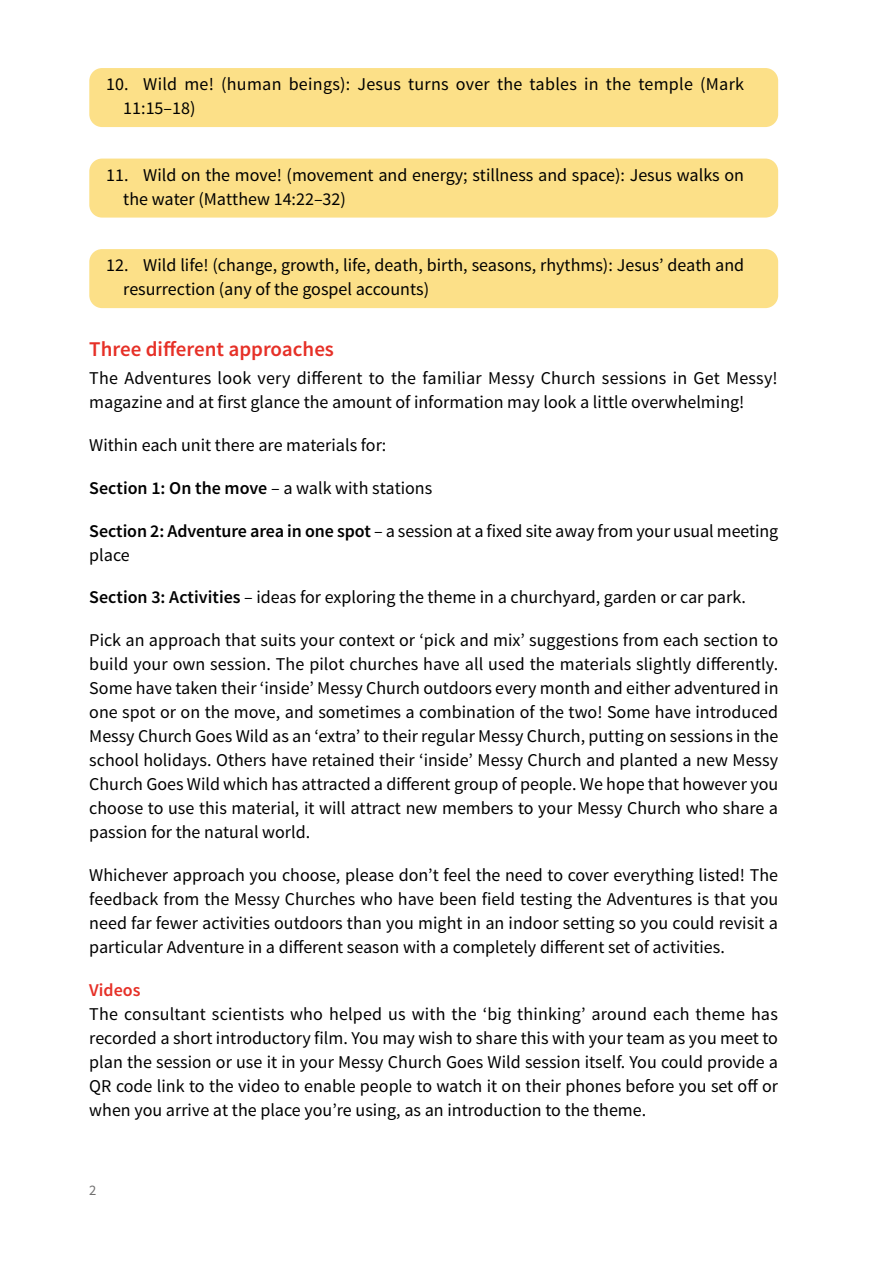
<style>
.page{position:relative;width:893px;height:1263px;background:#fff}
.page>*{position:absolute;margin:0;border:0;box-sizing:border-box;transform-origin:0 0}
.t1{font:600 21px "Source Sans Pro";color:#e63027}
.t2{font:18px/24px "Source Sans Pro";color:#000}
.t3{font:600 18px "Source Sans Pro";color:#000}
.t4{font:600 18px "Source Sans Pro";color:#e63027}
.t5{font:14.55px "Source Sans Pro";color:#706f6f}
.s1{font-weight:400}
.s2{font-weight:600}
</style>
<div class="page">
<div style="left:89px;top:68px;width:689px;height:59px;background:#fce088;border-radius:13px"></div>
<div style="left:89px;top:159px;width:689px;height:59px;background:#fce088;border-radius:13px"></div>
<div style="left:89px;top:249px;width:689px;height:59px;background:#fce088;border-radius:13px"></div>
<p class="t2" style="left:123px;top:72px;width:622px;text-indent:-17px">10. Wild me! (human beings): Jesus turns over the tables in the temple (Mark<br>11:15–18)</p>
<p class="t2" style="left:123px;top:163px;width:622px;text-indent:-17px">11. Wild on the move! (movement and energy; stillness and space): Jesus walks on the water (Matthew 14:22–32)</p>
<p class="t2" style="left:123px;top:253px;width:622px;text-indent:-17px">12. Wild life! (change, growth, life, death, birth, seasons, rhythms): Jesus’ death and resurrection (any of the gospel accounts)</p>
<p class="t1" style="left:89px;top:336px;width:246px">Three different approaches</p>
<p class="t2" style="left:89px;top:367px;width:690px">The Adventures look very different to the familiar Messy Church sessions in Get Messy! magazine and at first glance the amount of information may look a little overwhelming!</p>
<p class="t2" style="left:89px;top:433px;width:299px">Within each unit there are materials for:</p>
<p class="t3" style="left:89px;top:477px;width:345px">Section 1: On the move <span class="s1">– a walk with stations</span></p>
<p class="t2" style="left:89px;top:519px;width:691px"><span class="s2">Section 2: Adventure area in one spot</span> – a session at a fixed site away from your usual meeting place</p>
<p class="t2" style="left:89px;top:586px;width:658px"><span class="s2">Section 3: Activities</span> – ideas for exploring the theme in a churchyard, garden or car park.</p>
<p class="t2" style="left:89px;top:628px;width:691px;text-align:justify">Pick an approach that suits your context or ‘pick and mix’ suggestions from each section to build your own session. The pilot churches have all used the materials slightly differently.<br>Some have taken their ‘inside’ Messy Church outdoors every month and either adventured in one spot or on the move, and sometimes a combination of the two! Some have introduced Messy Church Goes Wild as an ‘extra’ to their regular Messy Church, putting on sessions in the school holidays. Others have retained their ‘inside’ Messy Church and planted a new Messy Church Goes Wild which has attracted a different group of people. We hope that however you choose to use this material, it will attract new members to your Messy Church who share a passion for the natural world.</p>
<p class="t2" style="left:89px;top:863px;width:690px;text-align:justify">Whichever approach you choose, please don’t feel the need to cover everything listed! The feedback from the Messy Churches who have been field testing the Adventures is that you need far fewer activities outdoors than you might in an indoor setting so you could revisit a particular Adventure in a different season with a completely different set of activities.</p>
<p class="t4" style="left:89px;top:978px;width:53px">Videos</p>
<p class="t2" style="left:89px;top:1002px;width:690px;text-align:justify">The consultant scientists who helped us with the ‘big thinking’ around each theme has recorded a short introductory film. You may wish to share this with your team as you meet to plan the session or use it in your Messy Church Goes Wild session itself. You could provide a QR code link to the video to enable people to watch it on their phones before you set off or when you arrive at the place you’re using, as an introduction to the theme.</p>
<p class="t5" style="left:89px;top:1181px;width:9px">2</p>
</div>
